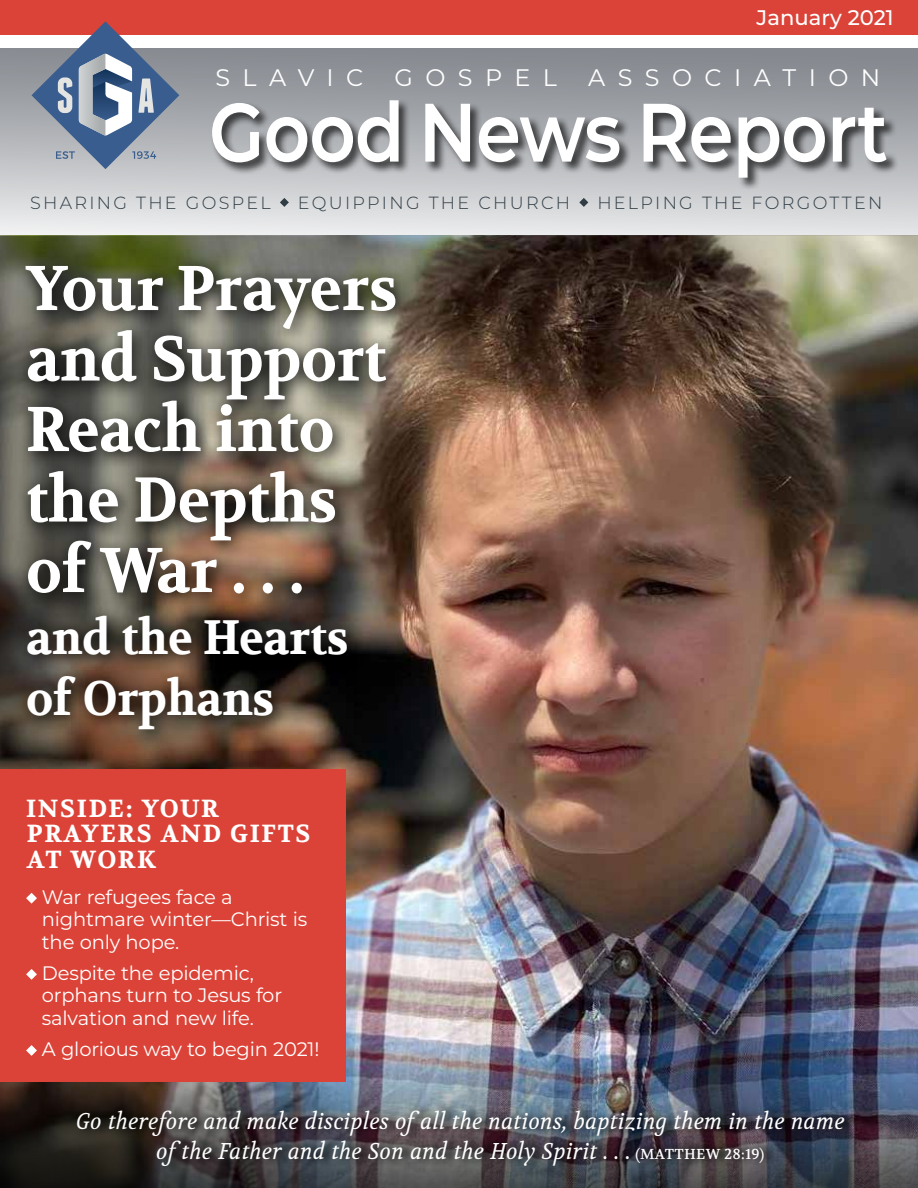
<style>
.page{position:relative;width:918px;height:1188px;background:#fff}
.page>*{position:absolute;margin:0;border:0;box-sizing:border-box;transform-origin:0 0}
.t1{font:600 82.65px "Montserrat";letter-spacing:-.01em;color:#fff;scale:.87 1}
.t2{font:700 63px/70.5px "Volkhov";letter-spacing:-.005em;color:#fff;scale:.94 1}
.t3{font:700 48px/61.5px "Volkhov";letter-spacing:-.005em;color:#fff;scale:.94 1}
.t4{font:700 24.6px/25.5px "Volkhov";letter-spacing:.07em;color:#fff}
.t5{font:23.85px "Montserrat";letter-spacing:.52em;color:#fff}
.t6{font:italic 22.8px/29.8px "Volkhov";letter-spacing:.02em;color:#fff;text-align:center;scale:.91 1}
.t7{font:500 21.15px "Montserrat";color:#fff}
.t8{font:19.5px/22.5px "Montserrat";letter-spacing:-.01em;color:#fff}
.t9{font:300 17.55px "Montserrat";letter-spacing:.13em;color:#303d45}
.s1{font-style:normal;font-size:14.4px}
</style>
<div class="page">
<img style="left:0;top:235px;width:918px;height:813px">
<svg style="left:0;top:236px;width:358px;height:812px;background:#5f5748"></svg>
<img style="left:0;top:1048px;width:918px;height:140px">
<div style="left:0;top:0;width:918px;height:35px;background:#dc4338"></div>
<div style="left:0;top:769px;width:346px;height:313px;background:#dc4338"></div>
<svg style="left:26px;top:893px;width:11px;height:11px"></svg>
<svg style="left:26px;top:969px;width:11px;height:11px"></svg>
<svg style="left:26px;top:1045px;width:11px;height:11px"></svg>
<svg style="left:15px;top:255px;width:399px;height:494px;background:#544c41"></svg>
<svg style="left:76px;top:1103px;width:782px;height:70px;background:#414047"></svg>
<div style="left:0;top:48px;width:918px;height:187px;background:linear-gradient(to bottom,#7f8389,#e9e9ea)"></div>
<div style="left:211px;top:99px;width:688px;height:92px;background:#000;opacity:.65"></div>
<svg style="left:280px;top:198px;width:9px;height:9px"></svg>
<svg style="left:579px;top:198px;width:9px;height:9px"></svg>
<svg style="left:32px;top:21px;width:147px;height:148px"></svg>
<p class="t7" style="left:757px;top:3px;width:139px">January 2021</p>
<p class="t5" style="left:215px;top:62px;width:150px">SLAVIC</p>
<p class="t5" style="left:395px;top:62px;width:164px">GOSPEL</p>
<p class="t5" style="left:588px;top:62px;width:294px">ASSOCIATION</p>
<h1 class="t1" style="left:209px;top:74px;width:782px">Good News Report</h1>
<p class="t9" style="left:30px;top:191px;width:242px">SHARING THE GOSPEL</p>
<p class="t9" style="left:298px;top:191px;width:274px">EQUIPPING THE CHURCH</p>
<p class="t9" style="left:597px;top:191px;width:287px">HELPING THE FORGOTTEN</p>
<h2 class="t2" style="left:26px;top:255px;width:397px">Your Prayers and Support<br>Reach into the Depths of War . . .</h2>
<h3 class="t3" style="left:26px;top:608px;width:345px">and the Hearts of Orphans</h3>
<p class="t4" style="left:26px;top:796px;width:286px">INSIDE: YOUR<br>PRAYERS AND GIFTS<br>AT WORK</p>
<p class="t8" style="left:42px;top:885px;width:267px">War refugees face a nightmare winter—Christ is the only hope.</p>
<p class="t8" style="left:42px;top:961px;width:242px">Despite the epidemic, orphans turn to Jesus for salvation and new life.</p>
<p class="t8" style="left:42px;top:1037px;width:279px">A glorious way to begin 2021!</p>
<p class="t6" style="left:76px;top:1107px;width:846px">Go therefore and make disciples ofall the nations, baptizing them in the name ofthe Father and the Son and the Holy Spirit . . . <span class="s1">(MATTHEW 28:19)</span></p>
</div>
